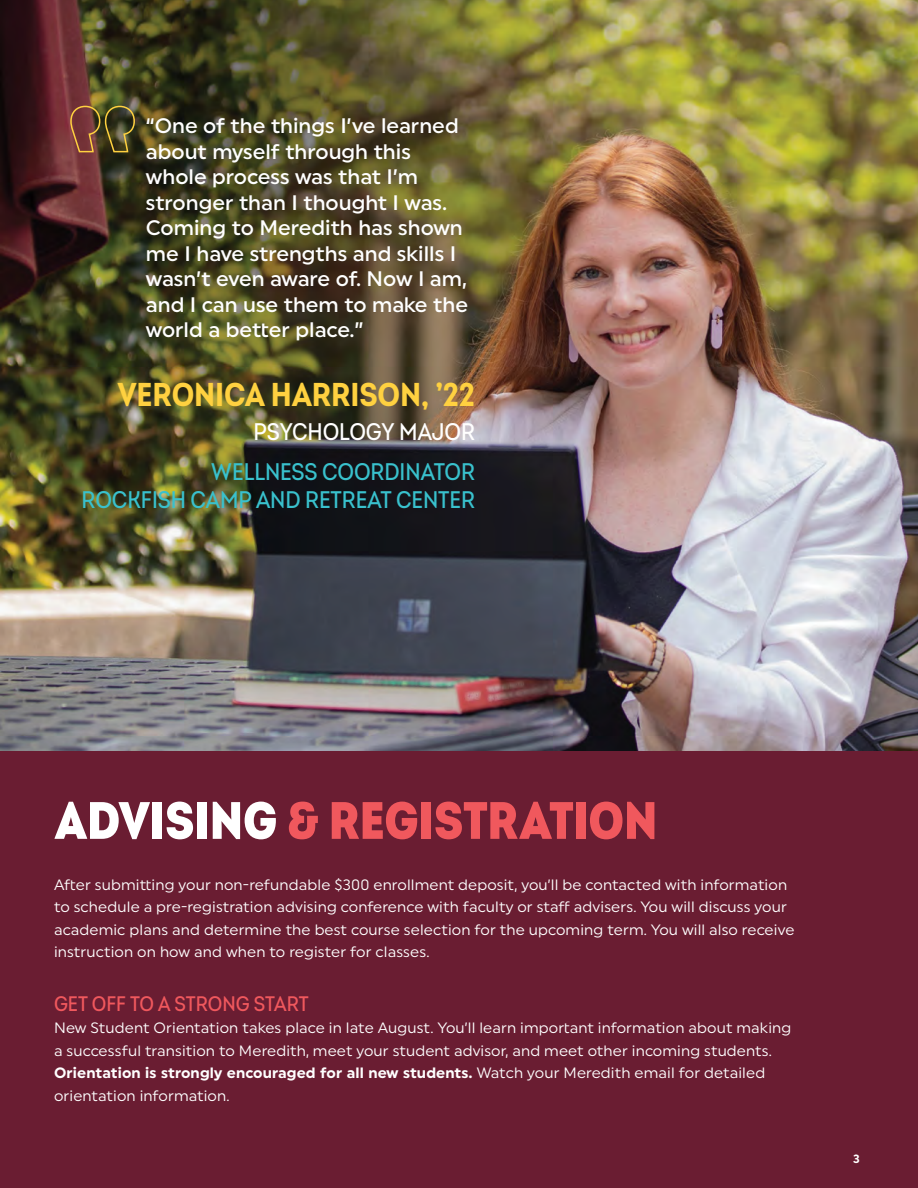
<style>
.page{position:relative;width:918px;height:1188px;background:#fff}
.page>*{position:absolute;margin:0;border:0;box-sizing:border-box;transform-origin:0 0}
.t1{font:900 52.5px "Intro Cond";letter-spacing:-.005em;color:#f0585d}
.text{font:700 33px "Intro Cond";letter-spacing:-.005em;color:#ffd140}
.text-2{font:500 24px "Intro Cond";letter-spacing:-.005em;color:#39c1cd}
.text-3{font:500 24px "Intro Cond";letter-spacing:-.005em;color:#fff}
.text-4{font:500 21px/25.5px "Uniform";color:#fff}
.t2{font:500 21px "Intro Cond";color:#f0585d}
.text-5{font:15px/22.5px "Uniform";letter-spacing:.01em;color:#fff}
.t3{font:700 12px "Uniform";color:#fff}
.s1{color:#fff}
.s2{font-weight:700}
</style>
<div class="page">
<img style="left:0;top:0;width:918px;height:752px">
<div style="left:0;top:752px;width:918px;height:436px;background:#6a1d32"></div>
<svg style="left:71px;top:106px;width:63px;height:46px;background:#523a2b"></svg>
<p class="text-4" style="left:146px;top:113px;width:324px">“One of the things I’ve learned about myself through this whole process was that I’m stronger than I thought I was.<br>Coming to Meredith has shown me I have strengths and skills I wasn’t even aware of. Now I am, and I can use them to make the world a better place.”</p>
<p class="text" style="left:117px;top:374px;width:359px">VERONICA HARRISON, ’22</p>
<p class="text-3" style="left:254px;top:417px;width:223px">PSYCHOLOGY MAJOR</p>
<p class="text-2" style="left:211px;top:457px;width:266px">WELLNESS COORDINATOR</p>
<p class="text-2" style="left:82px;top:486px;width:395px">ROCKFISH CAMP AND RETREAT CENTER</p>
<p class="t1" style="left:55px;top:787px;width:604px"><span class="s1">ADVISING</span> &amp; REGISTRATION</p>
<p class="text-5" style="left:54px;top:873px;width:742px">After submitting your non-refundable $300 enrollment deposit, you’ll be contacted with information to schedule a pre-registration advising conference with faculty or staff advisers. You will discuss your academic plans and determine the best course selection for the upcoming term. You will also receive instruction on how and when to register for classes.</p>
<p class="t2" style="left:54px;top:991px;width:256px">GET OFF TO A STRONG START</p>
<p class="text-5" style="left:54px;top:1017px;width:739px">New Student Orientation takes place in late August. You’ll learn important information about making a successful transition to Meredith, meet your student advisor, and meet other incoming students.<br><span class="s2">Orientation is strongly encouraged for all new students.</span> Watch your Meredith email for detailed orientation information.</p>
<p class="t3" style="left:853px;top:1152px;width:8px">3</p>
</div>
